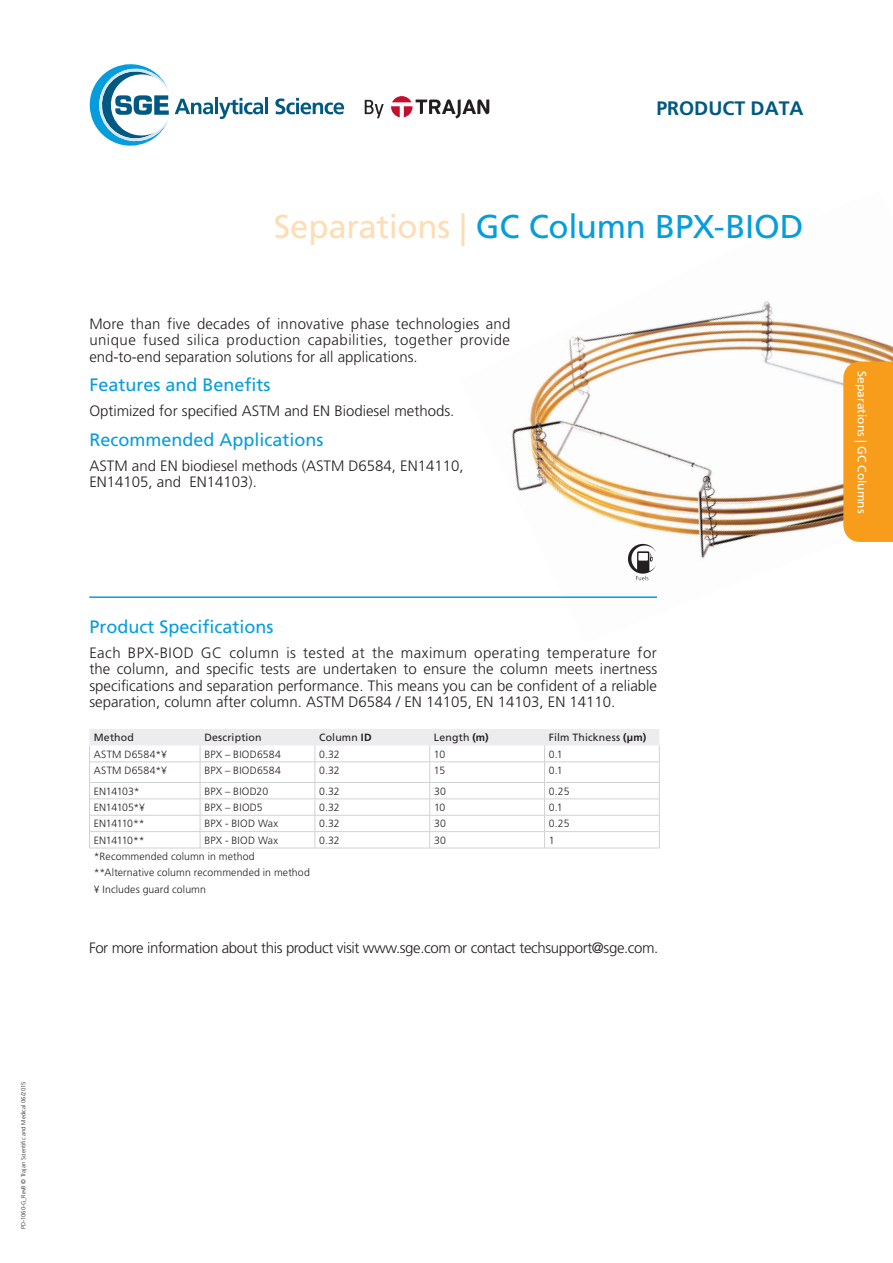
<style>
.page{position:relative;width:893px;height:1263px;background:#fff}
.page>*{position:absolute;margin:0;border:0;box-sizing:border-box;transform-origin:0 0}
.t1{font:33px "Frutiger";letter-spacing:-.01em;color:#069ddc}
.t2{font:700 19.5px "Frutiger";color:#005983}
.t3{font:18px "Frutiger";color:#069ddc}
.t4{font:300 15px/16.5px "Frutiger";color:#231f20;text-align:justify}
.t5{font:300 15px "Frutiger";letter-spacing:-.025em;color:#231f20}
.t6{font:12px "Frutiger";color:#fff}
.t7{font:300 10.5px/16.4px "Frutiger";letter-spacing:.01em;color:#231f20}
.t8{font:10.5px "Frutiger";letter-spacing:.02em;color:#231f20}
.t9{font:300 10.5px "Frutiger";letter-spacing:-.025em;color:#231f20}
.t10{font:300 10.5px "Frutiger";letter-spacing:-.035em;color:#231f20}
.t11{font:300 10.5px "Frutiger";letter-spacing:-.03em;color:#231f20}
.t12{font:300 6px "Frutiger";color:#231f20}
.s1{color:#feddb4}
.s2{font-weight:700}
</style>
<div class="page">
<img style="left:512px;top:301px;width:381px;height:280px">
<hr style="left:89px;top:596px;width:568px;height:2px;background:#069ddc">
<svg style="left:89px;top:729px;width:571px;height:119px"></svg>
<hr style="left:89px;top:848px;width:111px;height:1px;background:#d1d2d4">
<hr style="left:200px;top:848px;width:115px;height:1px;background:#d1d2d4">
<hr style="left:315px;top:848px;width:115px;height:1px;background:#d1d2d4">
<hr style="left:430px;top:848px;width:114px;height:1px;background:#d1d2d4">
<hr style="left:544px;top:848px;width:115px;height:1px;background:#d1d2d4">
<svg style="left:626px;top:542px;width:30px;height:38px"></svg>
<div style="left:843px;top:361px;width:50px;height:181px;background:#f89c1c"></div>
<svg style="left:89px;top:64px;width:295px;height:82px"></svg>
<svg style="left:391px;top:96px;width:98px;height:22px"></svg>
<p class="t12" style="left:20px;top:1229px;width:149px;rotate:-90deg">PD-1060-G_RevB © Trajan Scientific and Medical 06/2015</p>
<p class="t2" style="left:656px;top:97px;width:149px">PRODUCT DATA</p>
<p class="t1" style="left:274px;top:207px;width:531px"><span class="s1">Separations |</span> GC Column BPX-BIOD</p>
<p class="t4" style="left:89px;top:316px;width:423px">More than five decades of innovative phase technologies and unique fused silica production capabilities, together provide end-to-end separation solutions for all applications.</p>
<p class="t3" style="left:89px;top:374px;width:183px">Features and Benefits</p>
<p class="t4" style="left:89px;top:403px;width:367px">Optimized for specified ASTM and EN Biodiesel methods.</p>
<p class="t3" style="left:89px;top:429px;width:236px">Recommended Applications</p>
<p class="t4" style="left:89px;top:458px;width:376px">ASTM and EN biodiesel methods (ASTM D6584, EN14110,<br>EN14105, and EN14103).</p>
<p class="t3" style="left:89px;top:616px;width:186px">Product Specifications</p>
<p class="t4" style="left:89px;top:645px;width:570px">Each BPX-BIOD GC column is tested at the maximum operating temperature for the column, and specific tests are undertaken to ensure the column meets inertness specifications and separation performance. This means you can be confident of a reliable separation, column after column. ASTM D6584 / EN 14105, EN 14103, EN 14110.</p>
<p class="t8" style="left:94px;top:731px;width:42px">Method</p>
<p class="t8" style="left:204px;top:731px;width:59px">Description</p>
<p class="t8" style="left:319px;top:731px;width:54px">Column <span class="s2">ID</span></p>
<p class="t8" style="left:434px;top:731px;width:56px">Length <span class="s2">(m)</span></p>
<p class="t8" style="left:549px;top:731px;width:99px">Film Thickness <span class="s2">(µm)</span></p>
<p class="t7" style="left:94px;top:746px;width:75px">ASTM D6584*¥</p>
<p class="t7" style="left:204px;top:746px;width:78px">BPX – BIOD6584</p>
<p class="t7" style="left:319px;top:746px;width:22px">0.32</p>
<p class="t7" style="left:434px;top:746px;width:13px">10</p>
<p class="t7" style="left:549px;top:746px;width:15px">0.1</p>
<p class="t7" style="left:94px;top:762px;width:75px">ASTM D6584*¥</p>
<p class="t7" style="left:204px;top:762px;width:78px">BPX – BIOD6584</p>
<p class="t7" style="left:319px;top:762px;width:22px">0.32</p>
<p class="t7" style="left:434px;top:762px;width:13px">15</p>
<p class="t7" style="left:549px;top:762px;width:15px">0.1</p>
<p class="t9" style="left:94px;top:785px;width:47px">EN14103*</p>
<p class="t7" style="left:204px;top:783px;width:65px">BPX – BIOD20</p>
<p class="t7" style="left:319px;top:783px;width:22px">0.32</p>
<p class="t7" style="left:434px;top:783px;width:13px">30</p>
<p class="t7" style="left:549px;top:783px;width:22px">0.25</p>
<p class="t9" style="left:94px;top:801px;width:53px">EN14105*¥</p>
<p class="t7" style="left:204px;top:799px;width:60px">BPX – BIOD5</p>
<p class="t7" style="left:319px;top:799px;width:22px">0.32</p>
<p class="t7" style="left:434px;top:799px;width:13px">10</p>
<p class="t7" style="left:549px;top:799px;width:15px">0.1</p>
<p class="t10" style="left:94px;top:818px;width:52px">EN14110**</p>
<p class="t7" style="left:204px;top:816px;width:75px">BPX - BIOD Wax</p>
<p class="t7" style="left:319px;top:816px;width:22px">0.32</p>
<p class="t7" style="left:434px;top:816px;width:13px">30</p>
<p class="t7" style="left:549px;top:816px;width:22px">0.25</p>
<p class="t11" style="left:94px;top:834px;width:52px">EN14110**</p>
<p class="t7" style="left:204px;top:832px;width:75px">BPX - BIOD Wax</p>
<p class="t7" style="left:319px;top:832px;width:22px">0.32</p>
<p class="t7" style="left:434px;top:832px;width:13px">30</p>
<p class="t7" style="left:549px;top:832px;width:7px">1</p>
<p class="t7" style="left:94px;top:848px;width:217px">*Recommended column in method **Alternative column recommended in method ¥ Includes guard column</p>
<p class="t5" style="left:89px;top:939px;width:571px">For more information about this product visit www.sge.com or contact techsupport@sge.com.</p>
<p class="t6" style="left:869px;top:371px;width:144px;rotate:90deg">Separations | GC Columns</p>
</div>
